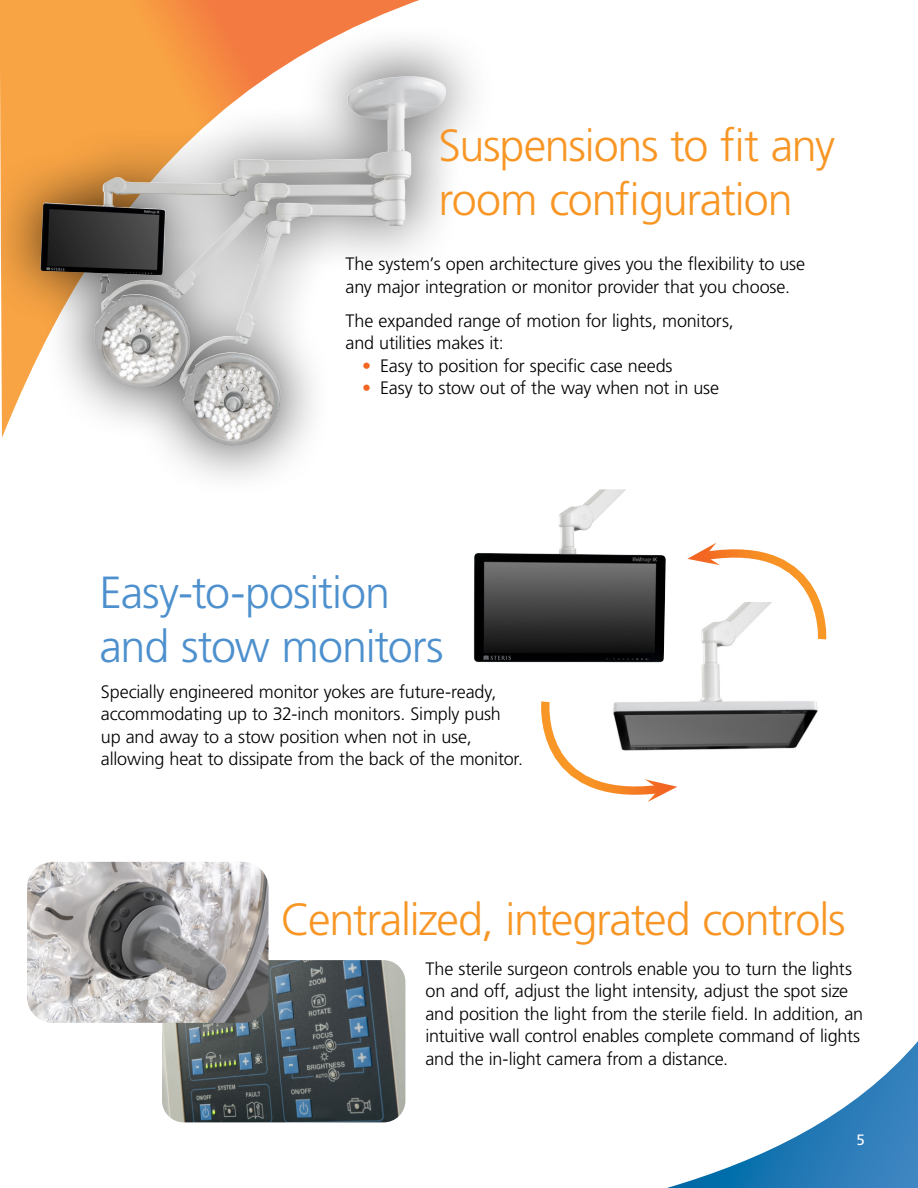
<style>
.page{position:relative;width:918px;height:1188px;background:#fff}
.page>*{position:absolute;margin:0;border:0;box-sizing:border-box;transform-origin:0 0}
.t1{font:300 45px/54px "Frutiger LT Std";letter-spacing:-.03em;color:#f89625}
.t2{font:300 45px/54px "Frutiger LT Std";letter-spacing:-.025em;color:#4d90cd}
.t3{font:300 18px/22.5px "Frutiger LT Std";letter-spacing:-.01em;color:#000}
.t4{font:15px "Frutiger LT Std";color:#fff}
.s1{color:#f26522}
</style>
<div class="page">
<svg style="left:0;top:0;width:419px;height:23px"></svg>
<div style="left:0;top:23px;width:497px;height:475px;background:#000;opacity:.75"></div>
<img style="left:40px;top:78px;width:350px;height:216px">
<img style="left:677px;top:648px;width:141px;height:102px">
<img style="left:162px;top:960px;width:243px;height:162px">
<img style="left:474px;top:489px;width:192px;height:174px">
<svg style="left:541px;top:701px;width:136px;height:101px"></svg>
<svg style="left:687px;top:542px;width:140px;height:106px"></svg>
<svg style="left:667px;top:1041px;width:251px;height:147px"></svg>
<img style="left:27px;top:862px;width:242px;height:161px">
<h1 class="t1" style="left:438px;top:119px;width:398px">Suspensions to fit any room configuration</h1>
<p class="t3" style="left:346px;top:253px;width:461px">The system’s open architecture gives you the flexibility to use any major integration or monitor provider that you choose.</p>
<p class="t3" style="left:346px;top:310px;width:390px">The expanded range of motion for lights, monitors, and utilities makes it:</p>
<p class="t3" style="left:362px;top:355px;width:312px"><span class="s1">•</span> Easy to position for specific case needs</p>
<p class="t3" style="left:362px;top:377px;width:358px"><span class="s1">•</span> Easy to stow out of the way when not in use</p>
<h1 class="t2" style="left:99px;top:566px;width:346px">Easy-to-position and stow monitors</h1>
<p class="t3" style="left:101px;top:681px;width:424px">Specially engineered monitor yokes are future-ready, accommodating up to 32-inch monitors. Simply push up and away to a stow position when not in use, allowing heat to dissipate from the back of the monitor.</p>
<h1 class="t1" style="left:281px;top:893px;width:566px">Centralized, integrated controls</h1>
<p class="t3" style="left:426px;top:958px;width:439px">The sterile surgeon controls enable you to turn the lights on and off, adjust the light intensity, adjust the spot size and position the light from the sterile field. In addition, an intuitive wall control enables complete command of lights and the in-light camera from a distance.</p>
<p class="t4" style="left:857px;top:1131px;width:10px">5</p>
</div>
